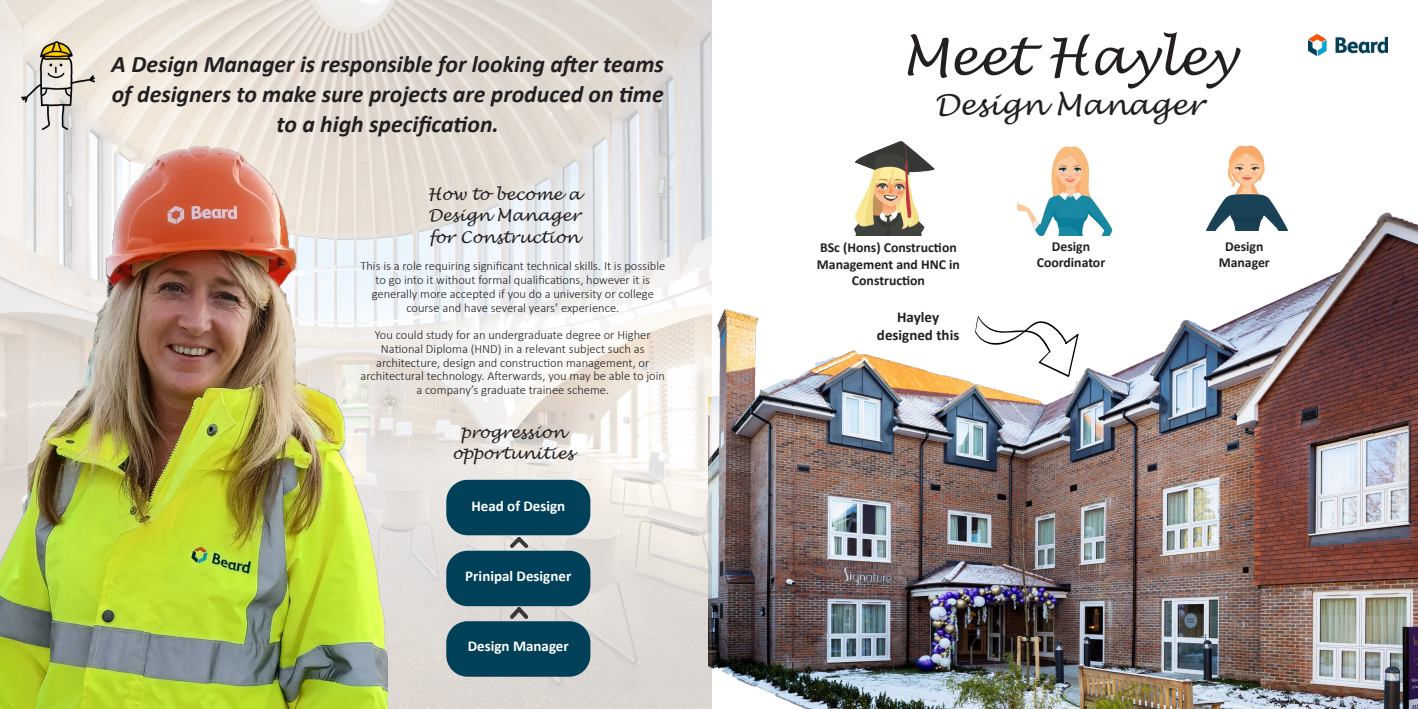
<style>
.page{position:relative;width:1418px;height:709px;background:#fff}
.page>*{position:absolute;margin:0;border:0;box-sizing:border-box;transform-origin:0 0}
.t1{font:italic 50px "Lucida Handwriting";color:#231f20}
.t2{font:italic 28.75px "Lucida Handwriting";color:#231f20}
.t3{font:italic 700 23.75px/30px "Calibri";color:#231f20;text-align:center}
.t4{font:italic 16.25px "Lucida Handwriting";color:#231f20}
.t5{font:700 15px "Calibri";color:#fff}
.t6{font:700 15px "Calibri";color:#231f20}
.t7{font:700 13.75px/16.5px "Calibri";color:#231f20;text-align:center}
.t8{font:300 12.5px/13.8px "Calibri";color:#231f20;text-align:center}
</style>
<div class="page">
<img style="left:711px;top:209px;width:706px;height:500px">
<img style="left:0;top:0;width:711px;height:709px">
<img style="left:21px;top:41px;width:73px;height:89px">
<svg style="left:975px;top:316px;width:103px;height:61px"></svg>
<div style="left:446px;top:480px;width:144px;height:55px;background:#004059;border-radius:21px"></div>
<div style="left:446px;top:550px;width:144px;height:56px;background:#004059;border-radius:21px"></div>
<div style="left:446px;top:621px;width:144px;height:55px;background:#004059;border-radius:21px"></div>
<img style="left:0;top:145px;width:388px;height:564px">
<img style="left:1017px;top:146px;width:107px;height:89px">
<img style="left:1191px;top:145px;width:96px;height:85px">
<img style="left:847px;top:142px;width:87px;height:93px">
<img style="left:510px;top:537px;width:18px;height:11px">
<img style="left:510px;top:607px;width:18px;height:11px">
<img style="left:1308px;top:34px;width:79px;height:22px">
<p class="t3" style="left:112px;top:48px;width:553px">A Design Manager is responsible for looking after teams of designers to make sure projects are produced on time to a high specification.</p>
<p class="t4" style="left:427px;top:184px;width:155px">How to become a</p>
<p class="t4" style="left:428px;top:206px;width:153px">Design Manager</p>
<p class="t4" style="left:429px;top:227px;width:151px">for Construction</p>
<p class="t8" style="left:360px;top:259px;width:306px">This is a role requiring significant technical skills. It is possible to go into it without formal qualifications, however it is generally more accepted if you do a university or college course and have several years’ experience.</p>
<p class="t8" style="left:360px;top:328px;width:306px">You could study for an undergraduate degree or Higher National Diploma (HND) in a relevant subject such as architecture, design and construction management, or architectural technology. Afterwards, you may be able to join a company’s graduate trainee scheme.</p>
<p class="t4" style="left:460px;top:422px;width:106px">progression</p>
<p class="t4" style="left:452px;top:444px;width:123px">opportunities</p>
<p class="t5" style="left:471px;top:495px;width:95px">Head of Design</p>
<p class="t5" style="left:465px;top:566px;width:107px">Prinipal Designer</p>
<p class="t5" style="left:468px;top:635px;width:103px">Design Manager</p>
<p class="t1" style="left:901px;top:27px;width:336px">Meet Hayley</p>
<p class="t2" style="left:934px;top:87px;width:270px">Design Manager</p>
<p class="t7" style="left:817px;top:239px;width:145px">BSc (Hons) Construction<br>Management and HNC in<br>Construction</p>
<p class="t7" style="left:1225px;top:237px;width:40px">Design</p>
<p class="t7" style="left:1051px;top:238px;width:40px">Design</p>
<p class="t7" style="left:1036px;top:254px;width:70px">Coordinator</p>
<p class="t7" style="left:1218px;top:254px;width:53px">Manager</p>
<p class="t6" style="left:897px;top:307px;width:43px">Hayley</p>
<p class="t6" style="left:877px;top:325px;width:84px">designed this</p>
</div>
